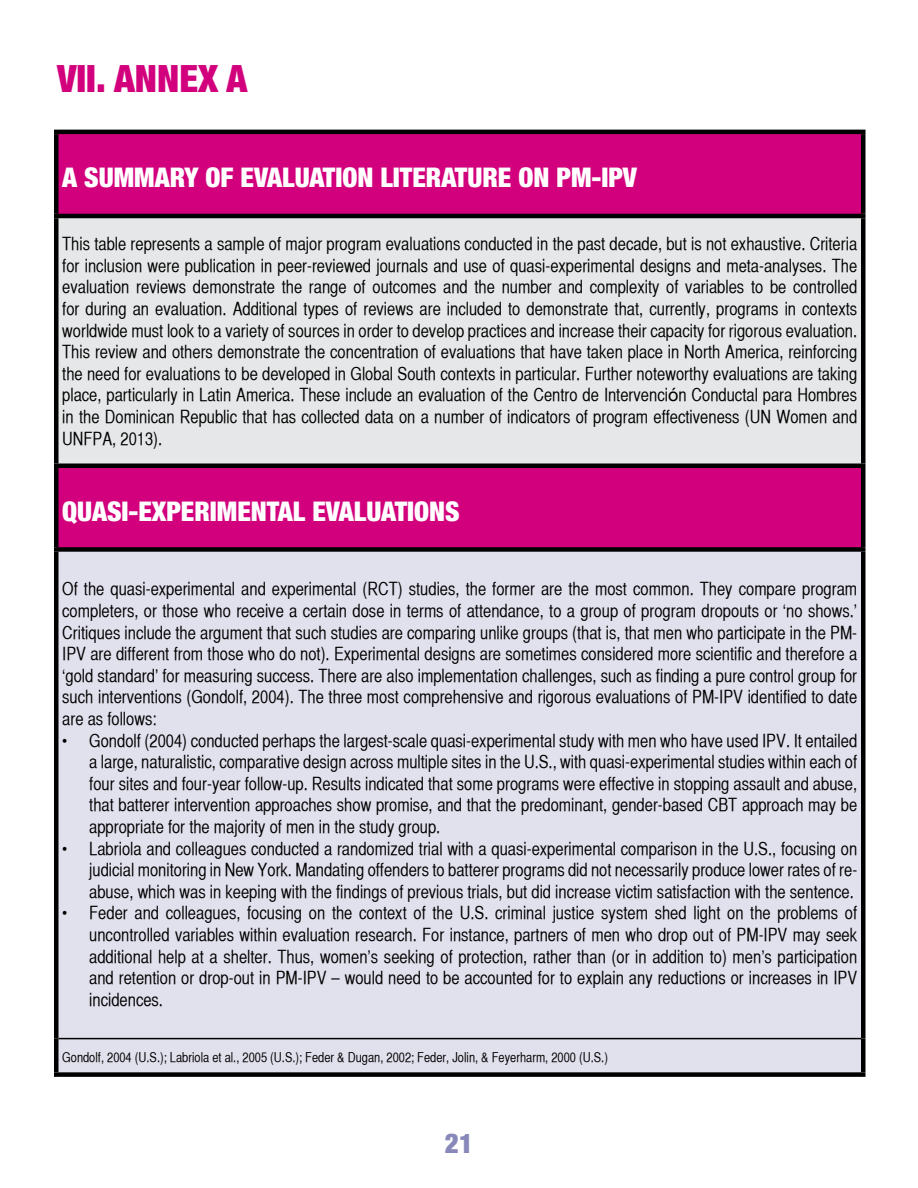
<style>
.page{position:relative;width:918px;height:1188px;background:#fff}
.page>*{position:absolute;margin:0;border:0;box-sizing:border-box;transform-origin:0 0}
.t1{font:900 condensed 37.5px "Helvetica Neue";color:#d2007d}
.t2{font:900 condensed 27px "Helvetica Neue";color:#fff}
.t3{font:900 condensed 27px "Helvetica Neue";color:#8889ba}
.t4{font:18px/21.6px "Helvetica CY Plain";color:#000;text-align:justify}
.t5{font:13.5px "Helvetica CY Plain";color:#000}
.s1{font-family:"Helvetica Neue"}
</style>
<div class="page">
<div style="left:58px;top:134px;width:803px;height:413px;background:#d2007d"></div>
<div style="left:56px;top:216px;width:807px;height:250px;background:#e6e7e8"></div>
<div style="left:58px;top:552px;width:803px;height:520px;background:#e1e0ed"></div>
<hr style="left:54px;top:130px;width:812px;height:4px;background:#000">
<hr style="left:54px;top:134px;width:4px;height:80px;background:#000">
<div style="left:861px;top:134px;width:5px;height:80px;background:#000"></div>
<hr style="left:54px;top:214px;width:812px;height:4px;background:#000">
<hr style="left:54px;top:218px;width:4px;height:246px;background:#000">
<div style="left:861px;top:218px;width:5px;height:246px;background:#000"></div>
<hr style="left:54px;top:464px;width:812px;height:4px;background:#000">
<hr style="left:54px;top:468px;width:4px;height:79px;background:#000">
<div style="left:861px;top:468px;width:5px;height:79px;background:#000"></div>
<div style="left:54px;top:547px;width:812px;height:5px;background:#000"></div>
<hr style="left:54px;top:552px;width:4px;height:487px;background:#000">
<div style="left:861px;top:552px;width:5px;height:487px;background:#000"></div>
<hr style="left:54px;top:1039px;width:4px;height:33px;background:#000">
<div style="left:861px;top:1039px;width:5px;height:33px;background:#000"></div>
<hr style="left:58px;top:1038px;width:803px;height:1px;background:#000">
<div style="left:54px;top:1072px;width:812px;height:5px;background:#000"></div>
<h1 class="t1" style="left:57px;top:47px;width:192px">VII. ANNEX A</h1>
<h2 class="t2" style="left:62px;top:155px;width:576px">A SUMMARY OF EVALUATION LITERATURE ON PM-IPV</h2>
<p class="t4" style="left:62px;top:233px;width:797px">This table represents a sample of major program evaluations conducted in the past decade, but is not exhaustive. Criteria for inclusion were publication in peer-reviewed journals and use of quasi-experimental designs and meta-analyses. The evaluation reviews demonstrate the range of outcomes and the number and complexity of variables to be controlled for during an evaluation. Additional types of reviews are included to demonstrate that, currently, programs in contexts worldwide must look to a variety of sources in order to develop practices and increase their capacity for rigorous evaluation.<br>This review and others demonstrate the concentration of evaluations that have taken place in North America, reinforcing the need for evaluations to be developed in Global South contexts in particular. Further noteworthy evaluations are taking place, particularly in Latin America. These include an evaluation of the Centro de Intervenci<span class="s1">ó</span>n Conductal para Hombres in the Dominican Republic that has collected data on a number of indicators of program effectiveness (UN Women and UNFPA, 2013).</p>
<h2 class="t2" style="left:62px;top:489px;width:399px">QUASI-EXPERIMENTAL EVALUATIONS</h2>
<p class="t4" style="left:62px;top:578px;width:796px">Of the quasi-experimental and experimental (RCT) studies, the former are the most common. They compare program completers, or those who receive a certain dose in terms of attendance, to a group of program dropouts or ‘no shows.’ Critiques include the argument that such studies are comparing unlike groups (that is, that men who participate in the PM-IPV are different from those who do not). Experimental designs are sometimes considered more scientific and therefore a ‘gold standard’ for measuring success. There are also implementation challenges, such as finding a pure control group for such interventions (Gondolf, 2004). The three most comprehensive and rigorous evaluations of PM-IPV identified to date are as follows:</p>
<p class="t4" style="left:89px;top:729px;width:769px;text-indent:-27px">• Gondolf (2004) conducted perhaps the largest-scale quasi-experimental study with men who have used IPV. It entailed a large, naturalistic, comparative design across multiple sites in the U.S., with quasi-experimental studies within each of four sites and four-year follow-up. Results indicated that some programs were effective in stopping assault and abuse, that batterer intervention approaches show promise, and that the predominant, gender-based CBT approach may be appropriate for the majority of men in the study group.</p>
<p class="t4" style="left:89px;top:837px;width:770px;text-indent:-27px">• Labriola and colleagues conducted a randomized trial with a quasi-experimental comparison in the U.S., focusing on judicial monitoring in New York. Mandating offenders to batterer programs did not necessarily produce lower rates of re&shy;abuse, which was in keeping with the findings of previous trials, but did increase victim satisfaction with the sentence.</p>
<p class="t4" style="left:89px;top:902px;width:770px;text-indent:-27px">• Feder and colleagues, focusing on the context of the U.S. criminal justice system shed light on the problems of uncontrolled variables within evaluation research. For instance, partners of men who drop out of PM-IPV may seek additional help at a shelter. Thus, women’s seeking of protection, rather than (or in addition to) men’s participation and retention or drop-out in PM-IPV – would need to be accounted for to explain any reductions or increases in IPV incidences.</p>
<p class="t5" style="left:62px;top:1049px;width:547px">Gondolf, 2004 (U.S.); Labriola et al., 2005 (U.S.); Feder &amp; Dugan, 2002; Feder, Jolin, &amp; Feyerharm, 2000 (U.S.)</p>
<h2 class="t3" style="left:445px;top:1121px;width:30px">21</h2>
</div>
